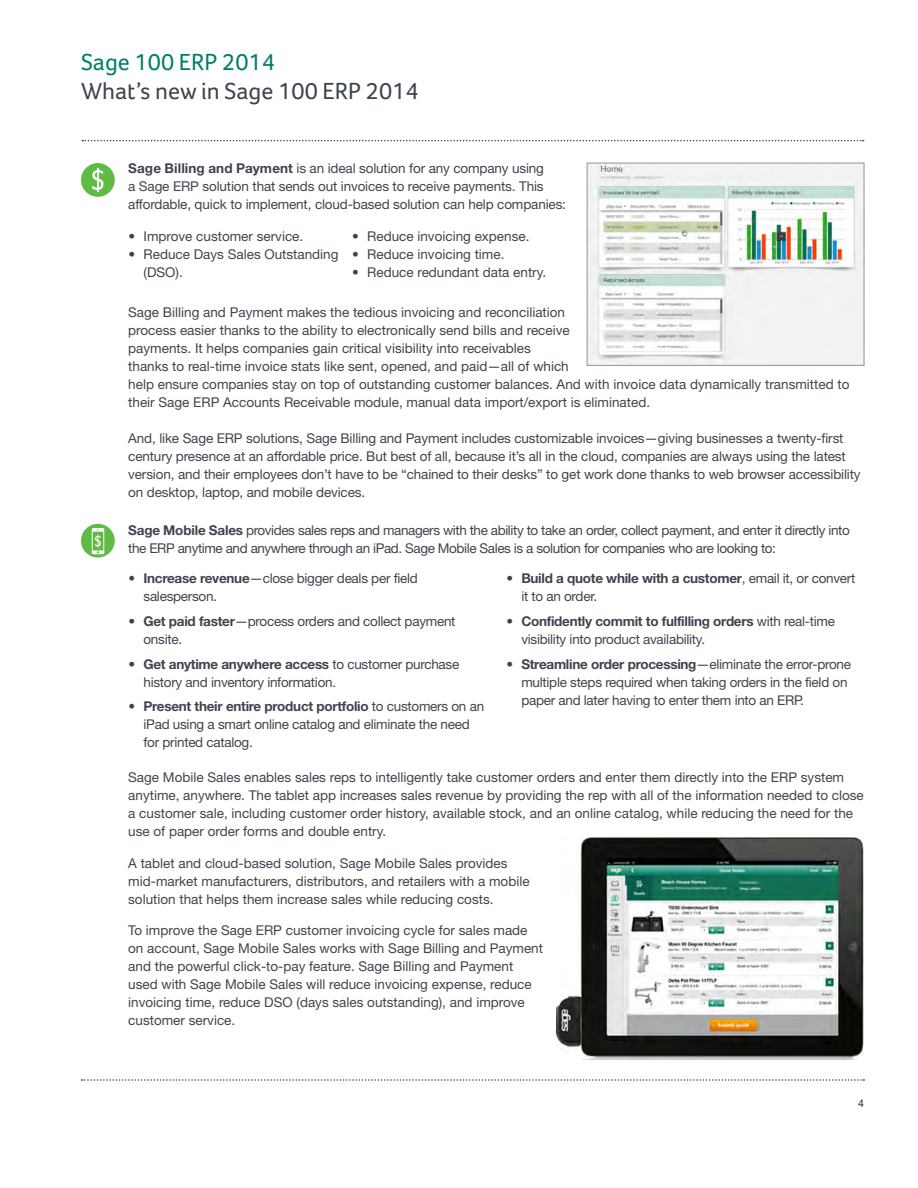
<style>
.page{position:relative;width:918px;height:1188px;background:#fff}
.page>*{position:absolute;margin:0;border:0;box-sizing:border-box;transform-origin:0 0}
.t1{font:24px "Foco";color:#3e444f}
.t2{font:24px "Foco";color:#008066}
.Body_Copy{font:13.5px/18px "Helvetica Neue LT Std";color:#3e444f}
.Body_Copy-2{font:13.5px/18px "Helvetica Neue LT Std";letter-spacing:-.02em;color:#3e444f}
.Body_Copy-3{font:13.5px/18px "Helvetica Neue LT Std";letter-spacing:-.03em;color:#3e444f}
.t3{font:10.5px "Helvetica Neue LT Std";color:#231f20}
.s1{font-weight:700}
</style>
<div class="page">
<svg style="left:82px;top:140px;width:782px;height:1px"></svg>
<svg style="left:82px;top:1079px;width:782px;height:2px"></svg>
<img style="left:589px;top:165px;width:273px;height:198px">
<div style="left:587px;top:163px;width:277px;height:202px;border:1px solid #8f959d"></div>
<img style="left:556px;top:837px;width:308px;height:222px">
<svg style="left:81px;top:524px;width:34px;height:34px"></svg>
<svg style="left:92px;top:528px;width:12px;height:26px"></svg>
<div style="left:81px;top:163px;width:34px;height:34px;background:#60bb46;border-radius:50%"></div>
<svg style="left:92px;top:168px;width:11px;height:24px"></svg>
<h1 class="t2" style="left:81px;top:48px;width:195px">Sage 100 ERP 2014</h1>
<h1 class="t1" style="left:81px;top:77px;width:339px">What’s new in Sage 100 ERP 2014</h1>
<p class="Body_Copy" style="left:128px;top:159px;width:439px"><span class="s1">Sage Billing and Payment</span> is an ideal solution for any company using<br>a Sage ERP solution that sends out invoices to receive payments. This affordable, quick to implement, cloud-based solution can help companies:</p>
<p class="Body_Copy" style="left:129px;top:227px;width:176px">• Improve customer service.</p>
<p class="Body_Copy" style="left:144px;top:245px;width:197px;text-indent:-15px">• Reduce Days Sales Outstanding (DSO).</p>
<p class="Body_Copy" style="left:352px;top:227px;width:179px">• Reduce invoicing expense.</p>
<p class="Body_Copy" style="left:352px;top:245px;width:154px">• Reduce invoicing time.</p>
<p class="Body_Copy" style="left:352px;top:263px;width:196px">• Reduce redundant data entry.</p>
<p class="Body_Copy" style="left:128px;top:303px;width:723px">Sage Billing and Payment makes the tedious invoicing and reconciliation<br>process easier thanks to the ability to electronically send bills and receive<br>payments. It helps companies gain critical visibility into receivables<br>thanks to real-time invoice stats like sent, opened, and paid—all of which<br>help ensure companies stay on top of outstanding customer balances. And with invoice data dynamically transmitted to their Sage ERP Accounts Receivable module, manual data import/export is eliminated.</p>
<p class="Body_Copy" style="left:128px;top:429px;width:734px">And, like Sage ERP solutions, Sage Billing and Payment includes customizable invoices—giving businesses a twenty-first century presence at an affordable price. But best of all, because it’s all in the cloud, companies are always using the latest version, and their employees don’t have to be “chained to their desks” to get work done thanks to web browser accessibility on desktop, laptop, and mobile devices.</p>
<p class="Body_Copy-3" style="left:128px;top:521px;width:723px"><span class="s1">Sage Mobile Sales</span> provides sales reps and managers with the ability to take an order, collect payment, and enter it directly into the ERP anytime and anywhere through an iPad. Sage Mobile Sales is a solution for companies who are looking to:</p>
<p class="Body_Copy-2" style="left:144px;top:569px;width:276px;text-indent:-15px">• <span class="s1">Increase revenue</span>—close bigger deals per field salesperson.</p>
<p class="Body_Copy-2" style="left:144px;top:612px;width:314px;text-indent:-15px">• <span class="s1">Get paid faster</span>—process orders and collect payment onsite.</p>
<p class="Body_Copy-2" style="left:144px;top:655px;width:317px;text-indent:-15px">• <span class="s1">Get anytime anywhere access</span> to customer purchase history and inventory information.</p>
<p class="Body_Copy-2" style="left:144px;top:697px;width:342px;text-indent:-15px">• <span class="s1">Present their entire product portfolio</span> to customers on an iPad using a smart online catalog and eliminate the need for printed catalog.</p>
<p class="Body_Copy-2" style="left:521px;top:569px;width:336px;text-indent:-15px">• <span class="s1">Build a quote while with a customer</span>, email it, or convert it to an order.</p>
<p class="Body_Copy-2" style="left:521px;top:612px;width:315px;text-indent:-15px">• <span class="s1">Confidently commit to fulfilling orders</span> with real-time visibility into product availability.</p>
<p class="Body_Copy-2" style="left:521px;top:655px;width:331px;text-indent:-15px">• <span class="s1">Streamline order processing</span>—eliminate the error-prone multiple steps required when taking orders in the field on paper and later having to enter them into an ERP.</p>
<p class="Body_Copy" style="left:128px;top:768px;width:737px">Sage Mobile Sales enables sales reps to intelligently take customer orders and enter them directly into the ERP system anytime, anywhere. The tablet app increases sales revenue by providing the rep with all of the information needed to close a customer sale, including customer order history, available stock, and an online catalog, while reducing the need for the use of paper order forms and double entry.</p>
<p class="Body_Copy" style="left:128px;top:854px;width:403px">A tablet and cloud-based solution, Sage Mobile Sales provides mid-market manufacturers, distributors, and retailers with a mobile solution that helps them increase sales while reducing costs.</p>
<p class="Body_Copy" style="left:128px;top:921px;width:416px">To improve the Sage ERP customer invoicing cycle for sales made on account, Sage Mobile Sales works with Sage Billing and Payment and the powerful click-to-pay feature. Sage Billing and Payment used with Sage Mobile Sales will reduce invoicing expense, reduce invoicing time, reduce DSO (days sales outstanding), and improve customer service.</p>
<p class="t3" style="left:858px;top:1097px;width:7px">4</p>
</div>
